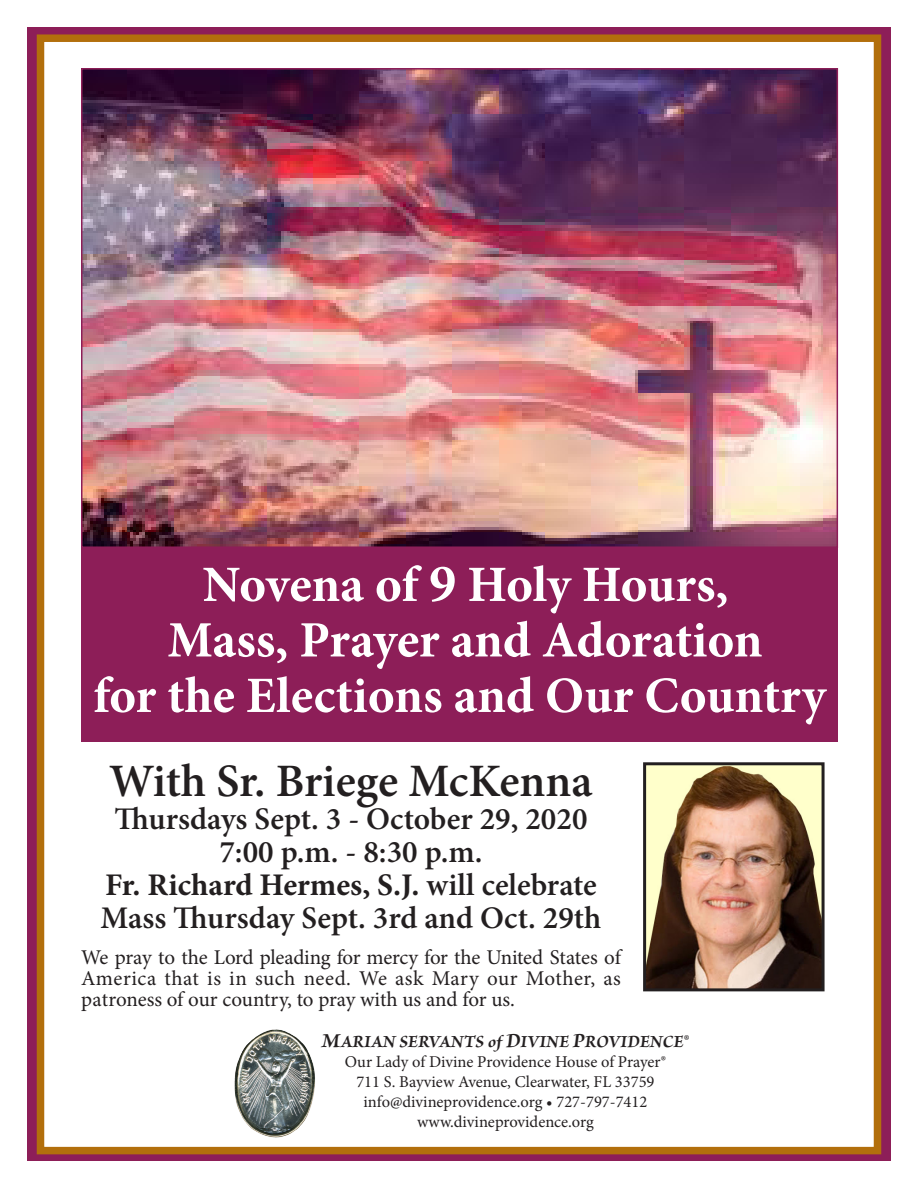
<style>
.page{position:relative;width:918px;height:1188px;background:#fff}
.page>*{position:absolute;margin:0;border:0;box-sizing:border-box;transform-origin:0 0}
.t1{font:700 51px "Minion Pro";letter-spacing:-.005em;color:#fff}
.t2{font:600 46.5px "Minion Pro";letter-spacing:-.005em;color:#231f20}
.t3{font:600 31.5px/33px "Minion Pro";color:#231f20}
.t4{font:21px/21px "Minion Pro";color:#231f20;text-align:justify}
.t5{font:italic 700 18px "Brioso Pro";color:#231f20}
.t6{font:16.5px "Minion Pro";color:#231f20}
.s1{font-size:54px}
.s2{font-weight:700}
.s3{font-size:21px}
.s4{font-family:"Minion Pro";font-weight:400;font-style:normal}
</style>
<div class="page">
<div style="left:27px;top:27px;width:864px;height:1134px;background:#8d1e58"></div>
<div style="left:37px;top:34px;width:844px;height:1120px;background:#fff;border:8px solid #b26f0c"></div>
<img style="left:647px;top:766px;width:174px;height:221px">
<div style="left:643px;top:762px;width:182px;height:229px;border:3px solid #231f20"></div>
<img style="left:234px;top:1029px;width:81px;height:109px">
<img style="left:84px;top:71px;width:751px;height:474px">
<div style="left:81px;top:68px;width:757px;height:480px;border:2px solid #8d1e58"></div>
<div style="left:81px;top:548px;width:757px;height:194px;background:#8d1e58"></div>
<p class="t1" style="left:203px;top:549px;width:527px">Novena of <span class="s1">9</span> Holy Hours,</p>
<p class="t1" style="left:168px;top:604px;width:597px">Mass, Prayer and Adoration</p>
<p class="t1" style="left:93px;top:660px;width:734px">for the Elections and Our Country</p>
<p class="t2" style="left:109px;top:749px;width:485px">With Sr. Briege McKenna</p>
<p class="t3" style="left:114px;top:802px;width:475px">Thursdays Sept. 3 - October 29, 2020</p>
<p class="t3" style="left:219px;top:835px;width:265px">7:00 p.m. - 8:30 p.m.</p>
<p class="t3" style="left:101px;top:868px;width:502px"><span class="s2">Fr. Richard Hermes, S.J.</span> will celebrate<br>Mass Thursday Sept. 3rd and Oct. 29th</p>
<p class="t4" style="left:81px;top:947px;width:541px">We pray to the Lord pleading for mercy for the United States of America that is in such need. We ask Mary our Mother, as patroness of our country, to pray with us and for us.</p>
<p class="t5" style="left:321px;top:1031px;width:370px"><span class="s3">M</span>ARIAN SERVANTS of <span class="s3">D</span>IVINE <span class="s3">P</span>ROVIDENCE<span class="s4">®</span></p>
<p class="t6" style="left:345px;top:1051px;width:323px">Our Lady of Divine Providence House of Prayer®</p>
<p class="t6" style="left:356px;top:1071px;width:300px">711 S. Bayview Avenue, Clearwater, FL 33759</p>
<p class="t6" style="left:364px;top:1090px;width:285px">info@divineprovidence.org • 727-797-7412</p>
<p class="t6" style="left:417px;top:1110px;width:178px">www.divineprovidence.org</p>
</div>
